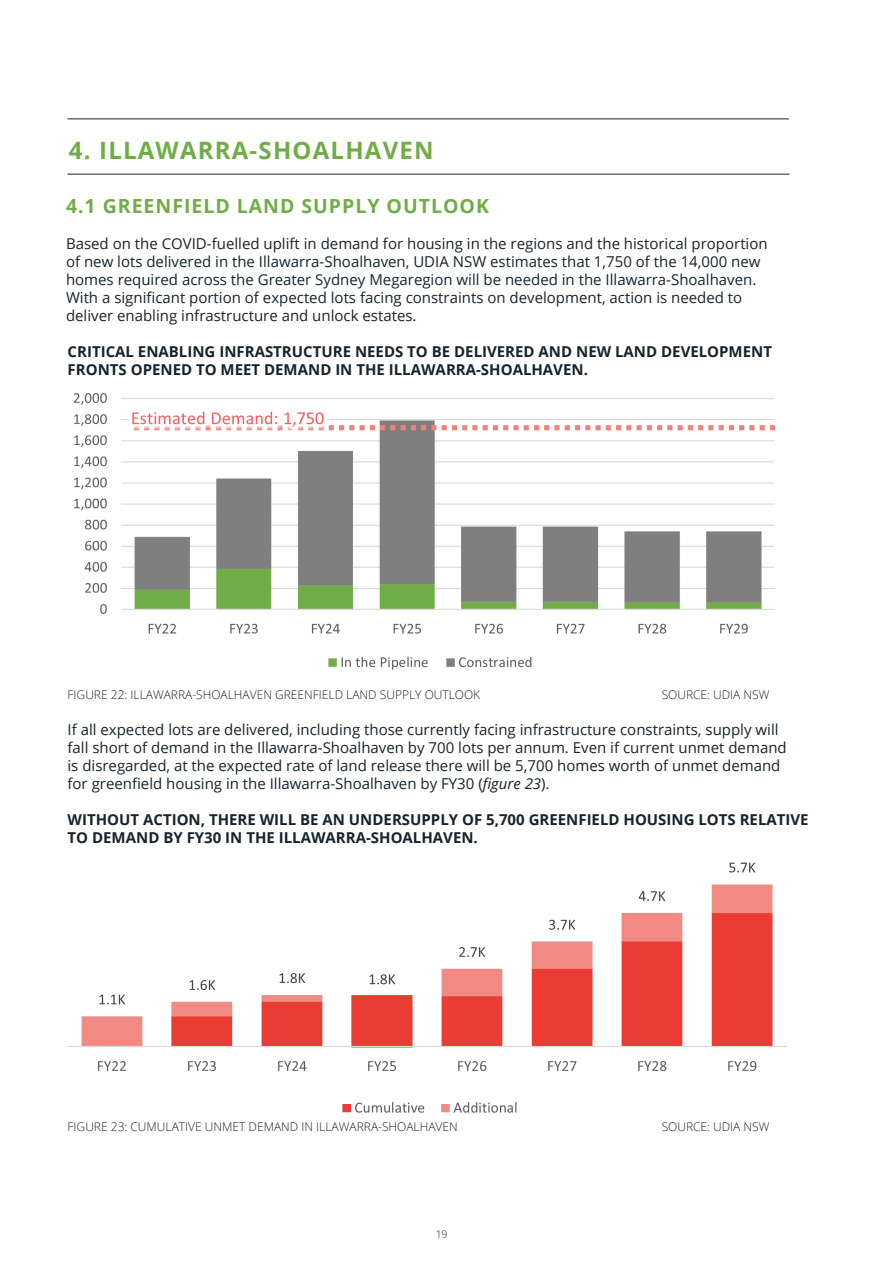
<style>
.page{position:relative;width:893px;height:1263px;background:#fff}
.page>*{position:absolute;margin:0;border:0;box-sizing:border-box;transform-origin:0 0}
.Chapter_Title_-_Alig{font:700 24px "Open Sans";letter-spacing:.05em;color:#70ad46}
.Chapter_Title_-_Alig-2{font:700 19.5px "Open Sans";letter-spacing:.05em;color:#70ad46}
.Body_Text{font:15px/18px "Open Sans";color:#16242e}
.Body_Text-2{font:700 15px/18px "Open Sans";color:#16242e}
.Body_Text-3{font:300 12px "Open Sans";color:#16242e}
.t1{font:300 10.5px "Open Sans";color:#231f20}
.s1{font-style:italic}
</style>
<div class="page">
<hr style="left:68px;top:119px;width:721px;height:1px;background:#16242e">
<hr style="left:68px;top:174px;width:722px;height:1px;background:#16242e">
<img style="left:73px;top:393px;width:703px;height:277px">
<img style="left:67px;top:862px;width:720px;height:251px">
<p class="Chapter_Title_-_Alig" style="left:69px;top:133px;width:366px">4. ILLAWARRA-SHOALHAVEN</p>
<p class="Chapter_Title_-_Alig-2" style="left:66px;top:192px;width:424px">4.1 GREENFIELD LAND SUPPLY OUTLOOK</p>
<p class="Body_Text" style="left:66px;top:234px;width:703px">Based on the COVID-fuelled uplift in demand for housing in the regions and the historical proportion of new lots delivered in the Illawarra-Shoalhaven, UDIA NSW estimates that 1,750 of the 14,000 new homes required across the Greater Sydney Megaregion will be needed in the Illawarra-Shoalhaven.<br>With a significant portion of expected lots facing constraints on development, action is needed to deliver enabling infrastructure and unlock estates.</p>
<p class="Body_Text-2" style="left:68px;top:342px;width:706px">CRITICAL ENABLING INFRASTRUCTURE NEEDS TO BE DELIVERED AND NEW LAND DEVELOPMENT<br>FRONTS OPENED TO MEET DEMAND IN THE ILLAWARRA-SHOALHAVEN.</p>
<p class="Body_Text-3" style="left:68px;top:686px;width:414px">FIGURE 22: ILLAWARRA-SHOALHAVEN GREENFIELD LAND SUPPLY OUTLOOK</p>
<p class="Body_Text-3" style="left:662px;top:686px;width:109px">SOURCE: UDIA NSW</p>
<p class="Body_Text" style="left:68px;top:720px;width:721px">If all expected lots are delivered, including those currently facing infrastructure constraints, supply will fall short of demand in the Illawarra-Shoalhaven by 700 lots per annum. Even if current unmet demand is disregarded, at the expected rate of land release there will be 5,700 homes worth of unmet demand for greenfield housing in the Illawarra-Shoalhaven by FY30 (<span class="s1">figure 23</span>).</p>
<p class="Body_Text-2" style="left:68px;top:810px;width:742px">WITHOUT ACTION, THERE WILL BE AN UNDERSUPPLY OF 5,700 GREENFIELD HOUSING LOTS RELATIVE<br>TO DEMAND BY FY30 IN THE ILLAWARRA-SHOALHAVEN.</p>
<p class="Body_Text-3" style="left:68px;top:1118px;width:392px">FIGURE 23: CUMULATIVE UNMET DEMAND IN ILLAWARRA-SHOALHAVEN</p>
<p class="Body_Text-3" style="left:662px;top:1118px;width:109px">SOURCE: UDIA NSW</p>
<p class="t1" style="left:436px;top:1226px;width:13px">19</p>
</div>
